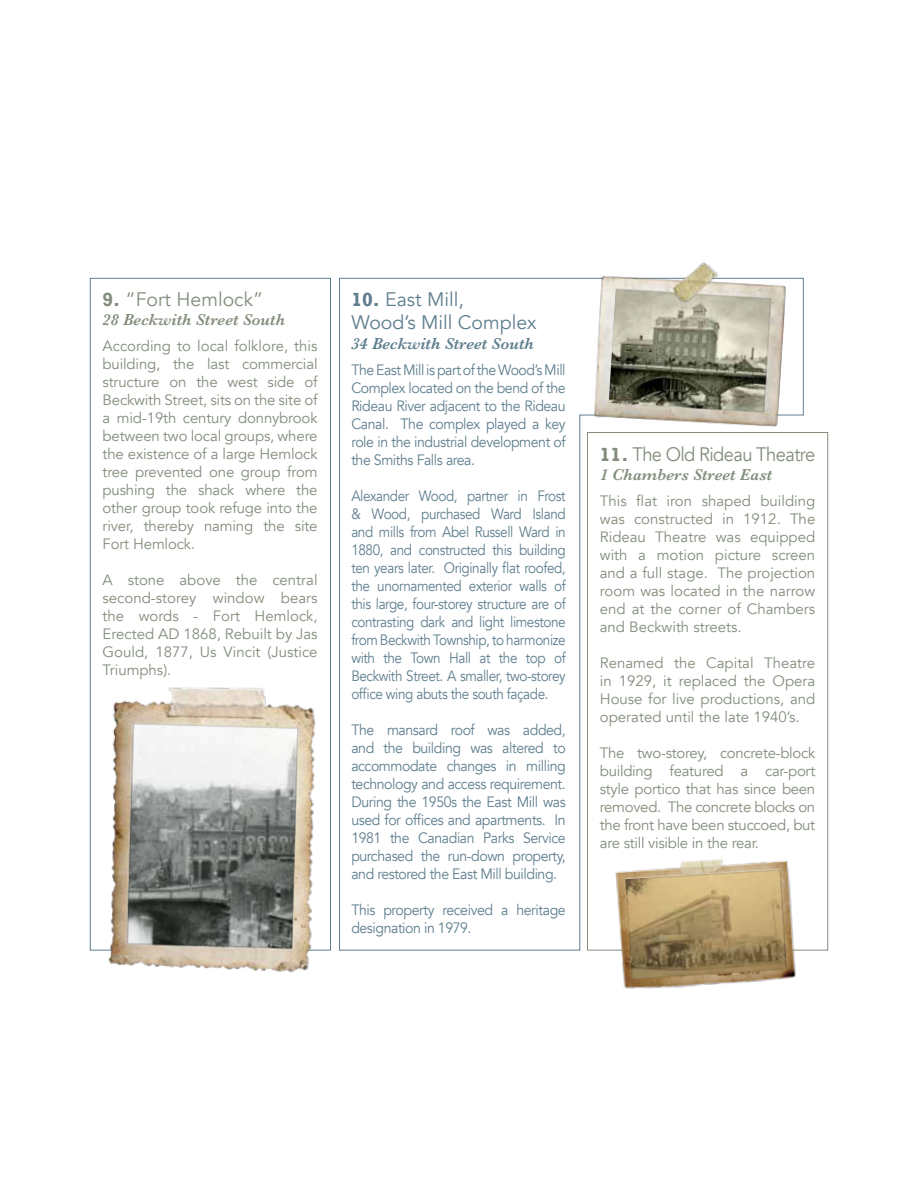
<style>
.page{position:relative;width:918px;height:1188px;background:#fff}
.page>*{position:absolute;margin:0;border:0;box-sizing:border-box;transform-origin:0 0}
.t1{font:19.5px/23.4px "Avenir";color:#5e7e8e}
.t2{font:19.5px "Avenir";letter-spacing:-.03em;color:#828d7c;scale:.94 1}
.t3{font:19.5px "Avenir";color:#828d7c}
.t4{font:italic 600 16.5px "Baskerville";color:#828d7c}
.t5{font:italic 600 16.5px "Baskerville";color:#5e7e8e}
.t6{font:15px/18px "Avenir";color:#828d7c;text-align:justify}
.t7{font:15px/18px "Avenir";letter-spacing:-.03em;color:#5e7e8e;text-align:justify;scale:.94 1}
.t8{font:15px/18px "Avenir";letter-spacing:-.03em;color:#5e7e8e;text-align:justify;scale:.9 1}
.s1{font-family:"Rockwell";font-weight:700}
</style>
<div class="page">
<svg style="left:339px;top:278px;width:271px;height:673px"></svg>
<img style="left:95px;top:662px;width:236px;height:311px">
<img style="left:571px;top:262px;width:234px;height:196px">
<img style="left:610px;top:859px;width:195px;height:130px">
<h1 class="t3" style="left:103px;top:287px;width:162px"><span class="s1">9.</span> “Fort Hemlock”</h1>
<p class="t4" style="left:103px;top:309px;width:184px">28 Beckwith Street South</p>
<p class="t6" style="left:103px;top:337px;width:217px">According to local folklore, this building, the last commercial structure on the west side of Beckwith Street, sits on the site of a mid-19th century donnybrook between two local groups, where the existence of a large Hemlock tree prevented one group from pushing the shack where the other group took refuge into the river, thereby naming the site Fort Hemlock.</p>
<p class="t6" style="left:103px;top:571px;width:217px">A stone above the central second-storey window bears the words - Fort Hemlock, Erected AD 1868, Rebuilt by Jas Gould, 1877, Us Vincit (Justice Triumphs).</p>
<h1 class="t1" style="left:351px;top:288px;width:187px"><span class="s1">10.</span> East Mill,<br>Wood’s Mill Complex</h1>
<p class="t5" style="left:351px;top:333px;width:184px">34 Beckwith Street South</p>
<p class="t7" style="left:351px;top:361px;width:230px">The East Mill is part of the Wood’s Mill Complex located on the bend of the Rideau River adjacent to the Rideau Canal. The complex played a key role in the industrial development of the Smiths Falls area.</p>
<p class="t8" style="left:351px;top:487px;width:240px">Alexander Wood, partner in Frost &amp; Wood, purchased Ward Island and mills from Abel Russell Ward in 1880, and constructed this building ten years later. Originally flat roofed, the unornamented exterior walls of this large, four-storey structure are of contrasting dark and light limestone from Beckwith Township, to harmonize with the Town Hall at the top of Beckwith Street. A smaller, two-storey office wing abuts the south façade.</p>
<p class="t7" style="left:351px;top:721px;width:230px">The mansard roof was added, and the building was altered to accommodate changes in milling technology and access requirement.<br>During the 1950s the East Mill was used for offices and apartments. In 1981 the Canadian Parks Service purchased the run-down property, and restored the East Mill building.</p>
<p class="t7" style="left:351px;top:901px;width:230px">This property received a heritage designation in 1979.</p>
<h1 class="t2" style="left:600px;top:442px;width:231px"><span class="s1">11.</span> The Old Rideau Theatre</h1>
<p class="t4" style="left:600px;top:464px;width:174px">1 Chambers Street East</p>
<p class="t6" style="left:600px;top:492px;width:217px">This flat iron shaped building was constructed in 1912. The Rideau Theatre was equipped with a motion picture screen and a full stage. The projection room was located in the narrow end at the corner of Chambers and Beckwith streets.</p>
<p class="t6" style="left:600px;top:654px;width:217px">Renamed the Capital Theatre in 1929, it replaced the Opera House for live productions, and operated until the late 1940’s.</p>
<p class="t6" style="left:600px;top:744px;width:217px">The two-storey, concrete-block building featured a car-port style portico that has since been removed. The concrete blocks on the front have been stuccoed, but are still visible in the rear.</p>
</div>
